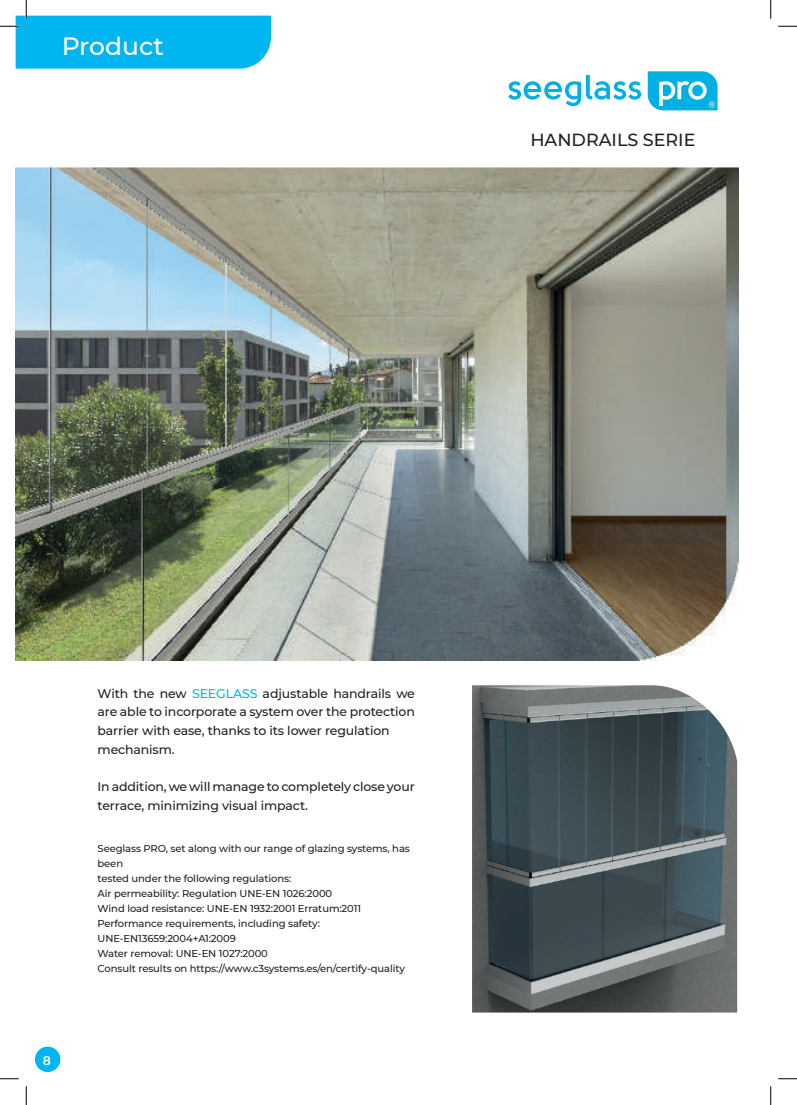
<style>
.page{position:relative;width:797px;height:1105px;background:#fff}
.page>*{position:absolute;margin:0;border:0;box-sizing:border-box;transform-origin:0 0}
.t1{font:500 25px "Montserrat";color:#fff}
.t2{font:500 17.5px "Montserrat";color:#231f20}
.t3{font:500 12.5px/18.8px "Montserrat";letter-spacing:-.01em;color:#231f20}
.t4{font:600 12.5px "Montserrat";color:#fff}
.t5{font:500 10px/15px "Montserrat";letter-spacing:-.01em;color:#231f20}
.s1{color:#00b5f0}
</style>
<div class="page">
<svg style="left:508px;top:75px;width:133px;height:31px"></svg>
<svg style="left:647px;top:71px;width:70px;height:39px"></svg>
<img style="left:16px;top:167px;width:722px;height:493px">
<img style="left:472px;top:685px;width:265px;height:327px">
<div style="left:35px;top:1047px;width:25px;height:25px;background:#00b5f0;border-radius:50%"></div>
<svg style="left:778px;top:25px;width:19px;height:2px"></svg>
<svg style="left:0;top:1078px;width:19px;height:1px"></svg>
<svg style="left:778px;top:1078px;width:19px;height:1px"></svg>
<svg style="left:0;top:0;width:271px;height:69px"></svg>
<svg style="left:25px;top:1086px;width:2px;height:19px"></svg>
<svg style="left:770px;top:0;width:1px;height:19px"></svg>
<svg style="left:770px;top:1086px;width:1px;height:19px"></svg>
<h1 class="t1" style="left:62px;top:28px;width:104px">Product</h1>
<h2 class="t2" style="left:530px;top:128px;width:166px">HANDRAILS SERIE</h2>
<p class="t4" style="left:43px;top:1052px;width:10px">8</p>
<p class="t3" style="left:98px;top:683px;width:319px">With the new <span class="s1">SEEGLASS</span> adjustable handrails we are able to incorporate a system over the protection barrier with ease, thanks to its lower regulation mechanism.</p>
<p class="t3" style="left:98px;top:777px;width:319px">In addition, we will manage to completely close your terrace, minimizing visual impact.</p>
<p class="t5" style="left:98px;top:840px;width:314px">Seeglass PRO, set along with our range of glazing systems, has been<br>tested under the following regulations:<br>Air permeability: Regulation UNE-EN 1026:2000<br>Wind load resistance: UNE-EN 1932:2001 Erratum:2011<br>Performance requirements, including safety:<br>UNE-EN13659:2004+A1:2009<br>Water removal: UNE-EN 1027:2000<br>Consult results on https://www.c3systems.es/en/certify-quality</p>
</div>
